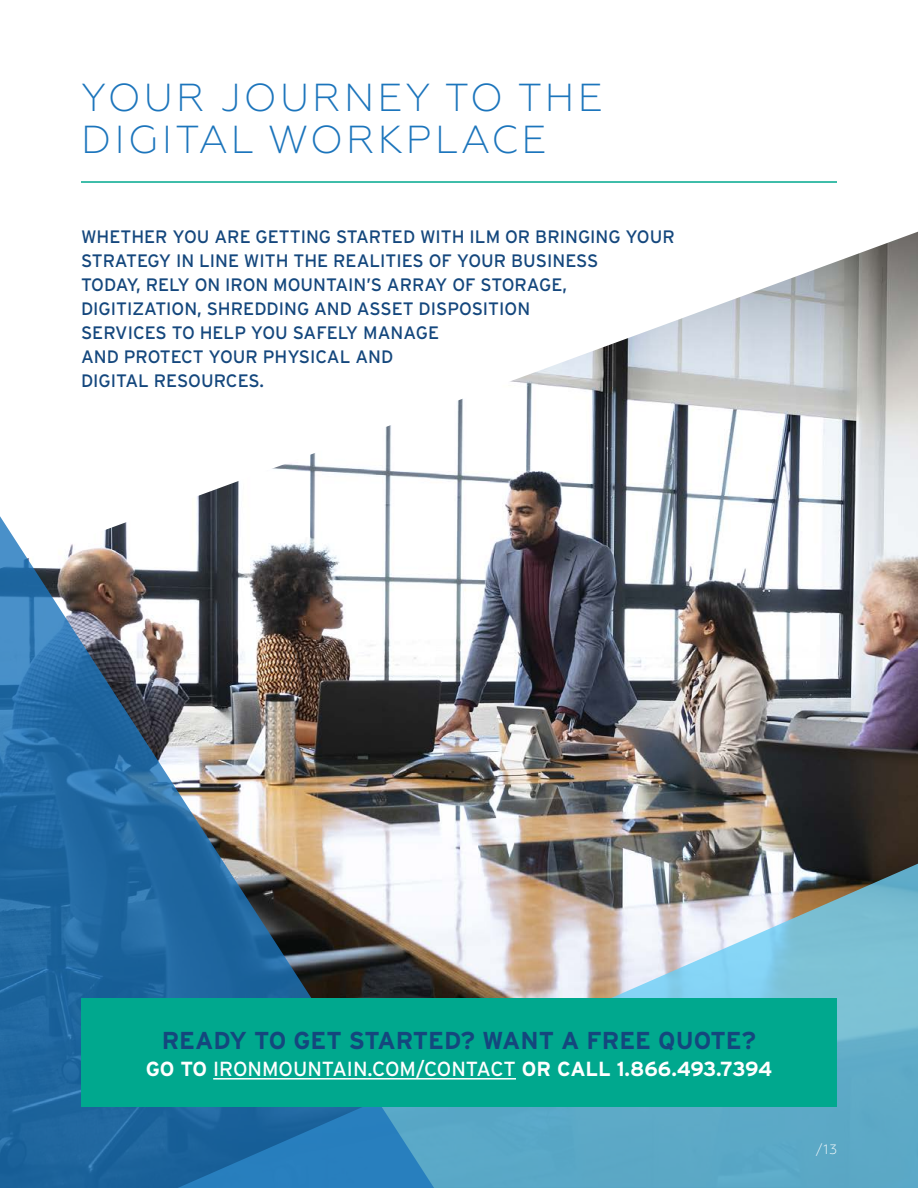
<style>
.page{position:relative;width:918px;height:1188px;background:#fff}
.page>*{position:absolute;margin:0;border:0;box-sizing:border-box;transform-origin:0 0}
.t1{font:300 39px/42px "Geometria";letter-spacing:.08em;color:#1c75bc}
.t2{font:700 24.45px "Interstate";color:#14477d}
.t3{font:700 20.4px "Interstate";letter-spacing:-.015em;color:#fff}
.t4{font:18px/24px "Interstate";color:#14477d}
.t5{font:300 13.5px "Geometria";color:#fff}
.s1{font-weight:400}
</style>
<div class="page">
<img style="left:197px;top:232px;width:721px;height:559px">
<img style="left:459px;top:791px;width:459px;height:397px">
<img style="left:0;top:516px;width:459px;height:672px">
<hr style="left:81px;top:181px;width:756px;height:2px;background:#00a88e">
<div style="left:81px;top:998px;width:756px;height:109px;background:#00a88e"></div>
<hr style="left:213px;top:1078px;width:303px;height:2px;background:#fff">
<h1 class="t1" style="left:81px;top:77px;width:523px">YOUR JOURNEY TO THE<br>DIGITAL WORKPLACE</h1>
<p class="t4" style="left:81px;top:225px;width:595px">WHETHER YOU ARE GETTING STARTED WITH ILM OR BRINGING YOUR STRATEGY IN LINE WITH THE REALITIES OF YOUR BUSINESS<br>TODAY, RELY ON IRON MOUNTAIN’S ARRAY OF STORAGE, DIGITIZATION, SHREDDING AND ASSET DISPOSITION<br>SERVICES TO HELP YOU SAFELY MANAGE<br>AND PROTECT YOUR PHYSICAL AND<br>DIGITAL RESOURCES.</p>
<h2 class="t2" style="left:162px;top:1025px;width:596px">READY TO GET STARTED? WANT A FREE QUOTE?</h2>
<p class="t3" style="left:146px;top:1057px;width:628px">GO TO <span class="s1">IRONMOUNTAIN.COM/CONTACT</span> OR CALL 1.866.493.7394</p>
<p class="t5" style="left:816px;top:1142px;width:23px">/13</p>
</div>
